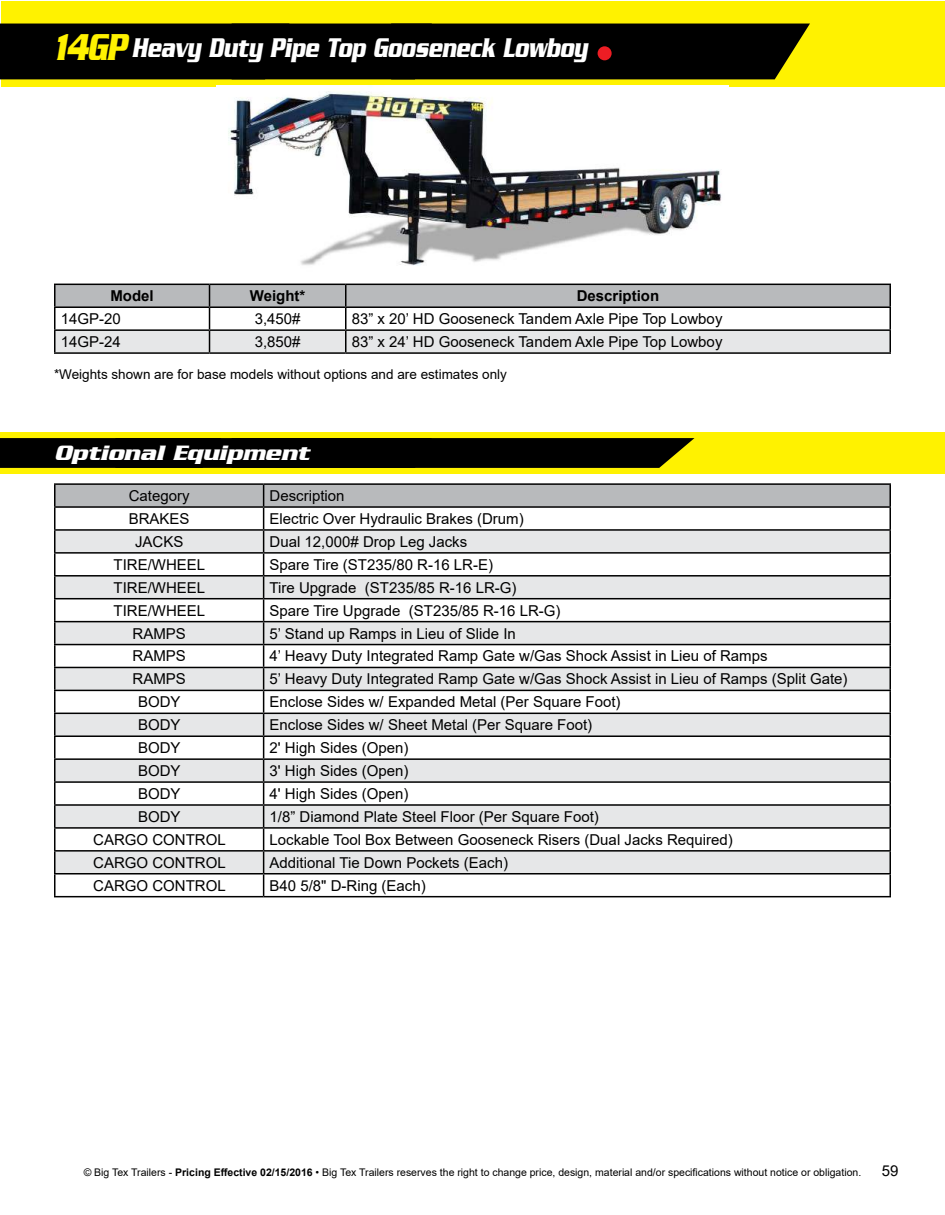
<style>
.page{position:relative;width:945px;height:1215px;background:#fff}
.page>*{position:absolute;margin:0;border:0;box-sizing:border-box;transform-origin:0 0}
.t1{font:italic 700 29.25px "Serpentine Std";color:#fff;scale:.67 1}
.t2{font:italic 700 22.5px "Serpentine Std";color:#fff}
.t3{font:15px "Arial";color:#000}
.t4{font:700 15px "Arial";color:#000}
.t5{font:13.5px "Arial";color:#000}
.t6{font:10.5px "Arial";color:#000}
.s1{font-size:40.5px;color:#fff200}
.s2{font-weight:700}
</style>
<div class="page">
<hr style="left:0;top:1px;width:1px;height:85px;background:#fff200">
<hr style="left:0;top:402px;width:1px;height:40px;background:#fff200">
<hr style="left:0;top:662px;width:1px;height:40px;background:#fff200">
<svg style="left:0;top:668px;width:1px;height:28px"></svg>
<div style="left:2px;top:1px;width:943px;height:85px;background:#fff200"></div>
<div style="left:0;top:432px;width:945px;height:42px;background:#fff200"></div>
<svg style="left:0;top:408px;width:695px;height:60px"></svg>
<div style="left:0;top:24px;width:810px;height:55px;background:#000"></div>
<div style="left:598px;top:46px;width:14px;height:14px;background:#ed1d24;border-radius:50%"></div>
<hr style="left:54px;top:483px;width:210px;height:2px;background:#000">
<hr style="left:54px;top:485px;width:2px;height:21px;background:#000">
<hr style="left:264px;top:483px;width:627px;height:2px;background:#000">
<hr style="left:54px;top:506px;width:210px;height:2px;background:#000">
<hr style="left:54px;top:508px;width:2px;height:21px;background:#000">
<hr style="left:54px;top:529px;width:210px;height:2px;background:#000">
<hr style="left:54px;top:531px;width:2px;height:21px;background:#000">
<hr style="left:54px;top:552px;width:210px;height:2px;background:#000">
<hr style="left:54px;top:554px;width:2px;height:21px;background:#000">
<hr style="left:54px;top:575px;width:210px;height:2px;background:#000">
<hr style="left:54px;top:577px;width:2px;height:21px;background:#000">
<hr style="left:54px;top:598px;width:210px;height:1px;background:#000">
<hr style="left:54px;top:599px;width:2px;height:22px;background:#000">
<hr style="left:54px;top:621px;width:210px;height:1px;background:#000">
<hr style="left:54px;top:622px;width:2px;height:22px;background:#000">
<hr style="left:54px;top:644px;width:210px;height:1px;background:#000">
<hr style="left:54px;top:645px;width:2px;height:22px;background:#000">
<hr style="left:54px;top:667px;width:210px;height:1px;background:#000">
<hr style="left:54px;top:668px;width:2px;height:22px;background:#000">
<hr style="left:54px;top:690px;width:210px;height:1px;background:#000">
<hr style="left:54px;top:691px;width:2px;height:22px;background:#000">
<hr style="left:54px;top:713px;width:210px;height:1px;background:#000">
<hr style="left:54px;top:714px;width:2px;height:21px;background:#000">
<hr style="left:54px;top:735px;width:210px;height:2px;background:#000">
<hr style="left:54px;top:737px;width:2px;height:21px;background:#000">
<hr style="left:54px;top:758px;width:210px;height:2px;background:#000">
<hr style="left:54px;top:760px;width:2px;height:21px;background:#000">
<hr style="left:54px;top:781px;width:210px;height:2px;background:#000">
<hr style="left:54px;top:783px;width:2px;height:21px;background:#000">
<hr style="left:54px;top:804px;width:210px;height:2px;background:#000">
<hr style="left:54px;top:806px;width:2px;height:21px;background:#000">
<hr style="left:54px;top:827px;width:210px;height:2px;background:#000">
<hr style="left:54px;top:829px;width:2px;height:21px;background:#000">
<hr style="left:54px;top:850px;width:210px;height:2px;background:#000">
<hr style="left:54px;top:852px;width:2px;height:21px;background:#000">
<hr style="left:54px;top:873px;width:210px;height:2px;background:#000">
<hr style="left:54px;top:875px;width:2px;height:21px;background:#000">
<svg style="left:55px;top:484px;width:836px;height:412px"></svg>
<hr style="left:54px;top:896px;width:210px;height:1px;background:#000">
<hr style="left:264px;top:896px;width:627px;height:1px;background:#000">
<hr style="left:54px;top:284px;width:156px;height:1px;background:#000">
<hr style="left:54px;top:285px;width:2px;height:21px;background:#000">
<hr style="left:54px;top:306px;width:156px;height:2px;background:#000">
<hr style="left:54px;top:308px;width:2px;height:21px;background:#000">
<hr style="left:54px;top:329px;width:156px;height:2px;background:#000">
<hr style="left:54px;top:331px;width:2px;height:21px;background:#000">
<svg style="left:55px;top:284px;width:836px;height:68px"></svg>
<hr style="left:54px;top:352px;width:156px;height:2px;background:#000">
<hr style="left:210px;top:352px;width:136px;height:2px;background:#000">
<hr style="left:346px;top:352px;width:545px;height:2px;background:#000">
<img style="left:217px;top:85px;width:511px;height:181px">
<h1 class="t1" style="left:54px;top:31px;width:798px"><span class="s1">14GP</span> Heavy Duty Pipe Top Gooseneck Lowboy</h1>
<p class="t4" style="left:110px;top:285px;width:45px">Model</p>
<p class="t4" style="left:250px;top:285px;width:57px">Weight*</p>
<p class="t4" style="left:577px;top:285px;width:84px">Description</p>
<p class="t3" style="left:61px;top:309px;width:62px">14GP-20</p>
<p class="t3" style="left:255px;top:309px;width:47px">3,450#</p>
<p class="t3" style="left:352px;top:309px;width:372px">83” x 20’ HD Gooseneck Tandem Axle Pipe Top Lowboy</p>
<p class="t3" style="left:61px;top:331px;width:62px">14GP-24</p>
<p class="t3" style="left:255px;top:331px;width:47px">3,850#</p>
<p class="t3" style="left:352px;top:331px;width:372px">83” x 24’ HD Gooseneck Tandem Axle Pipe Top Lowboy</p>
<p class="t5" style="left:54px;top:365px;width:454px">*Weights shown are for base models without options and are estimates only</p>
<h2 class="t2" style="left:54px;top:440px;width:257px">Optional Equipment</h2>
<p class="t3" style="left:129px;top:485px;width:62px">Category</p>
<p class="t3" style="left:270px;top:485px;width:77px">Description</p>
<p class="t3" style="left:129px;top:508px;width:62px">BRAKES</p>
<p class="t3" style="left:270px;top:508px;width:256px">Electric Over Hydraulic Brakes (Drum)</p>
<p class="t3" style="left:135px;top:531px;width:50px">JACKS</p>
<p class="t3" style="left:270px;top:531px;width:199px">Dual 12,000# Drop Leg Jacks</p>
<p class="t3" style="left:114px;top:554px;width:93px">TIRE/WHEEL</p>
<p class="t3" style="left:270px;top:554px;width:225px">Spare Tire (ST235/80 R-16 LR-E)</p>
<p class="t3" style="left:114px;top:577px;width:93px">TIRE/WHEEL</p>
<p class="t3" style="left:270px;top:577px;width:249px">Tire Upgrade (ST235/85 R-16 LR-G)</p>
<p class="t3" style="left:114px;top:600px;width:93px">TIRE/WHEEL</p>
<p class="t3" style="left:270px;top:600px;width:292px">Spare Tire Upgrade (ST235/85 R-16 LR-G)</p>
<p class="t3" style="left:133px;top:623px;width:55px">RAMPS</p>
<p class="t3" style="left:270px;top:623px;width:248px">5’ Stand up Ramps in Lieu of Slide In</p>
<p class="t3" style="left:133px;top:646px;width:55px">RAMPS</p>
<p class="t3" style="left:270px;top:646px;width:499px">4’ Heavy Duty Integrated Ramp Gate w/Gas Shock Assist in Lieu of Ramps</p>
<p class="t3" style="left:133px;top:669px;width:55px">RAMPS</p>
<p class="t3" style="left:270px;top:669px;width:580px">5’ Heavy Duty Integrated Ramp Gate w/Gas Shock Assist in Lieu of Ramps (Split Gate)</p>
<p class="t3" style="left:138px;top:692px;width:44px">BODY</p>
<p class="t3" style="left:270px;top:692px;width:352px">Enclose Sides w/ Expanded Metal (Per Square Foot)</p>
<p class="t3" style="left:138px;top:715px;width:44px">BODY</p>
<p class="t3" style="left:270px;top:715px;width:324px">Enclose Sides w/ Sheet Metal (Per Square Foot)</p>
<p class="t3" style="left:138px;top:738px;width:44px">BODY</p>
<p class="t3" style="left:270px;top:738px;width:140px">2' High Sides (Open)</p>
<p class="t3" style="left:138px;top:760px;width:44px">BODY</p>
<p class="t3" style="left:270px;top:760px;width:140px">3' High Sides (Open)</p>
<p class="t3" style="left:138px;top:783px;width:44px">BODY</p>
<p class="t3" style="left:270px;top:783px;width:140px">4' High Sides (Open)</p>
<p class="t3" style="left:138px;top:806px;width:44px">BODY</p>
<p class="t3" style="left:270px;top:806px;width:331px">1/8” Diamond Plate Steel Floor (Per Square Foot)</p>
<p class="t3" style="left:93px;top:829px;width:134px">CARGO CONTROL</p>
<p class="t3" style="left:270px;top:829px;width:465px">Lockable Tool Box Between Gooseneck Risers (Dual Jacks Required)</p>
<p class="t3" style="left:93px;top:852px;width:134px">CARGO CONTROL</p>
<p class="t3" style="left:270px;top:852px;width:240px">Additional Tie Down Pockets (Each)</p>
<p class="t3" style="left:93px;top:875px;width:134px">CARGO CONTROL</p>
<p class="t3" style="left:270px;top:875px;width:158px">B40 5/8" D-Ring (Each)</p>
<p class="t6" style="left:84px;top:1165px;width:779px">© Big Tex Trailers - <span class="s2">Pricing Effective 02/15/2016</span> • Big Tex Trailers reserves the right to change price, design, material and/or specifications without notice or obligation.</p>
<p class="t3" style="left:882px;top:1161px;width:18px">59</p>
</div>
